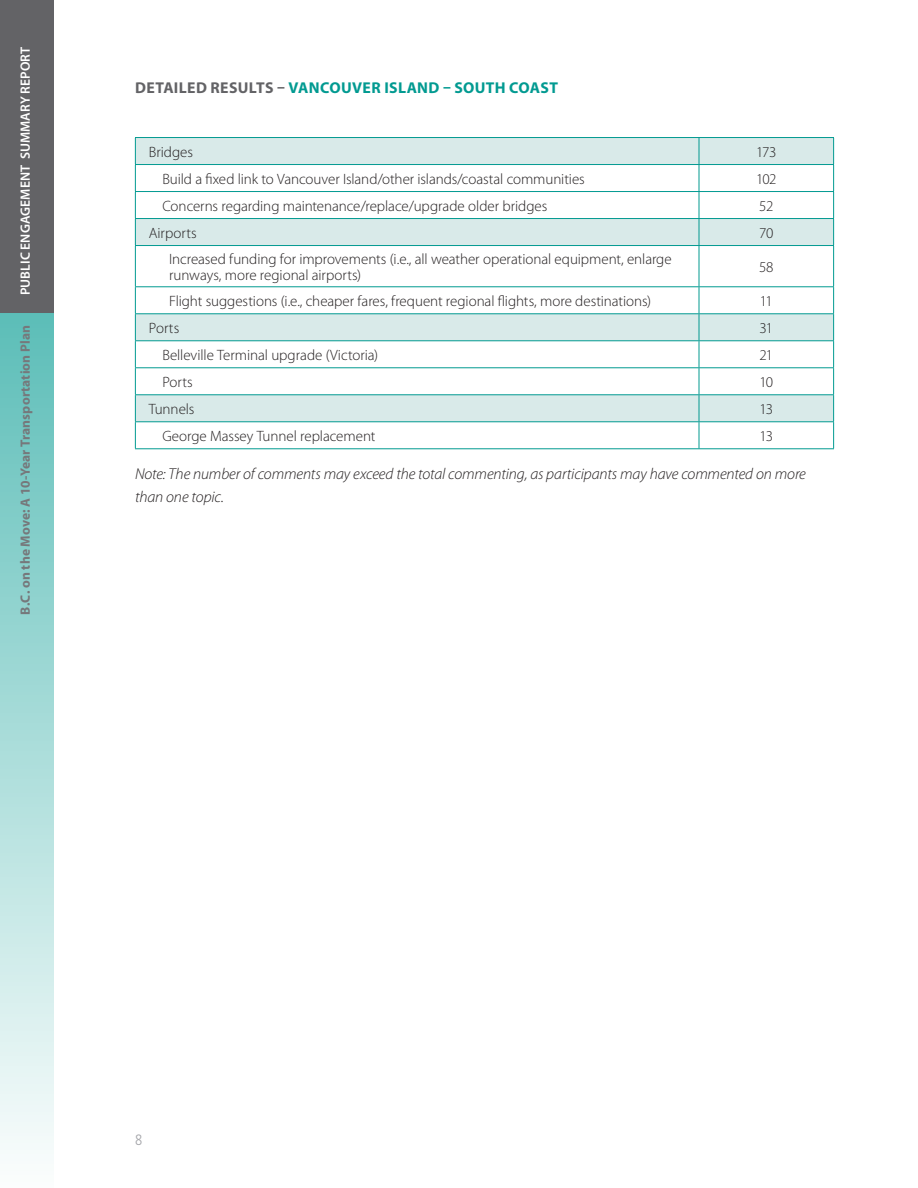
<style>
.page{position:relative;width:918px;height:1188px;background:#fff}
.page>*{position:absolute;margin:0;border:0;box-sizing:border-box;transform-origin:0 0}
.Paragraph_Light_10_5{font:italic 300 15.75px/22.5px "Myriad Pro";letter-spacing:-.01em;color:#231f20}
.t1{font:700 15.75px "Myriad Pro";letter-spacing:.02em;color:#029a91}
._10_12_Table{font:300 15px/16.5px "Myriad Pro";letter-spacing:-.005em;color:#231f20}
.t2{font:300 condensed 15px "Frutiger";color:#a5a6aa}
.t3{font:700 13.5px "Myriad Pro";letter-spacing:.01em;color:#76787b}
.t4{font:600 13.5px "Myriad Pro";letter-spacing:.01em;color:#fff}
.s1{color:#636366}
</style>
<div class="page">
<div style="left:0;top:310px;width:54px;height:878px;background:linear-gradient(to bottom,#5bbdb8,#fbfdfd)"></div>
<div style="left:0;top:0;width:54px;height:313px;background:#636366"></div>
<svg style="left:136px;top:138px;width:697px;height:283px"></svg>
<hr style="left:135px;top:137px;width:564px;height:1px;background:#029a91">
<hr style="left:699px;top:137px;width:135px;height:1px;background:#029a91">
<hr style="left:135px;top:164px;width:564px;height:1px;background:#029a91">
<hr style="left:699px;top:164px;width:135px;height:1px;background:#029a91">
<hr style="left:135px;top:191px;width:564px;height:1px;background:#029a91">
<hr style="left:699px;top:191px;width:135px;height:1px;background:#029a91">
<hr style="left:135px;top:218px;width:564px;height:1px;background:#029a91">
<svg style="left:135px;top:138px;width:1px;height:107px"></svg>
<hr style="left:699px;top:218px;width:135px;height:1px;background:#029a91">
<svg style="left:699px;top:138px;width:1px;height:107px"></svg>
<svg style="left:833px;top:138px;width:1px;height:107px"></svg>
<hr style="left:135px;top:245px;width:564px;height:1px;background:#029a91">
<hr style="left:135px;top:246px;width:1px;height:40px;background:#029a91">
<hr style="left:699px;top:245px;width:135px;height:1px;background:#029a91">
<hr style="left:699px;top:246px;width:1px;height:40px;background:#029a91">
<hr style="left:833px;top:246px;width:1px;height:40px;background:#029a91">
<hr style="left:135px;top:286px;width:564px;height:1px;background:#029a91">
<hr style="left:699px;top:286px;width:135px;height:1px;background:#029a91">
<hr style="left:135px;top:313px;width:564px;height:1px;background:#029a91">
<hr style="left:699px;top:313px;width:135px;height:1px;background:#029a91">
<hr style="left:135px;top:340px;width:564px;height:1px;background:#029a91">
<hr style="left:699px;top:340px;width:135px;height:1px;background:#029a91">
<hr style="left:135px;top:367px;width:564px;height:1px;background:#029a91">
<hr style="left:699px;top:367px;width:135px;height:1px;background:#029a91">
<hr style="left:135px;top:394px;width:564px;height:1px;background:#029a91">
<hr style="left:699px;top:394px;width:135px;height:1px;background:#029a91">
<hr style="left:135px;top:421px;width:564px;height:1px;background:#029a91">
<svg style="left:135px;top:287px;width:1px;height:161px"></svg>
<hr style="left:699px;top:421px;width:135px;height:1px;background:#029a91">
<svg style="left:699px;top:287px;width:1px;height:161px"></svg>
<svg style="left:833px;top:287px;width:1px;height:161px"></svg>
<hr style="left:135px;top:448px;width:564px;height:1px;background:#029a91">
<hr style="left:699px;top:448px;width:135px;height:1px;background:#029a91">
<p class="t4" style="left:18px;top:295px;width:250px;rotate:-90deg">PUBLIC ENGAGEMENT SUMMARY REPORT</p>
<p class="t3" style="left:18px;top:615px;width:291px;rotate:-90deg">B.C. on the Move: A 10-Year Transportation Plan</p>
<p class="t1" style="left:135px;top:79px;width:424px"><span class="s1">DETAILED RESULTS –</span> VANCOUVER ISLAND – SOUTH COAST</p>
<p class="_10_12_Table" style="left:149px;top:144px;width:46px">Bridges</p>
<p class="_10_12_Table" style="left:756px;top:144px;width:22px">173</p>
<p class="_10_12_Table" style="left:162px;top:171px;width:424px">Build a fixed link to Vancouver Island/other islands/coastal communities</p>
<p class="_10_12_Table" style="left:756px;top:171px;width:22px">102</p>
<p class="_10_12_Table" style="left:162px;top:198px;width:387px">Concerns regarding maintenance/replace/upgrade older bridges</p>
<p class="_10_12_Table" style="left:759px;top:198px;width:16px">52</p>
<p class="_10_12_Table" style="left:149px;top:225px;width:49px">Airports</p>
<p class="_10_12_Table" style="left:759px;top:225px;width:16px">70</p>
<p class="_10_12_Table" style="left:169px;top:251px;width:504px">Increased funding for improvements (i.e., all weather operational equipment, enlarge runways, more regional airports)</p>
<p class="_10_12_Table" style="left:759px;top:259px;width:16px">58</p>
<p class="_10_12_Table" style="left:169px;top:293px;width:484px">Flight suggestions (i.e., cheaper fares, frequent regional flights, more destinations)</p>
<p class="_10_12_Table" style="left:760px;top:293px;width:14px">11</p>
<p class="_10_12_Table" style="left:149px;top:320px;width:32px">Ports</p>
<p class="_10_12_Table" style="left:759px;top:320px;width:15px">31</p>
<p class="_10_12_Table" style="left:162px;top:347px;width:217px">Belleville Terminal upgrade (Victoria)</p>
<p class="_10_12_Table" style="left:759px;top:347px;width:15px">21</p>
<p class="_10_12_Table" style="left:162px;top:374px;width:32px">Ports</p>
<p class="_10_12_Table" style="left:759px;top:374px;width:15px">10</p>
<p class="_10_12_Table" style="left:149px;top:401px;width:47px">Tunnels</p>
<p class="_10_12_Table" style="left:760px;top:401px;width:15px">13</p>
<p class="_10_12_Table" style="left:162px;top:428px;width:215px">George Massey Tunnel replacement</p>
<p class="_10_12_Table" style="left:760px;top:428px;width:15px">13</p>
<p class="Paragraph_Light_10_5" style="left:135px;top:463px;width:672px">Note: The number of comments may exceed the total commenting, as participants may have commented on more than one topic.</p>
<p class="t2" style="left:135px;top:1132px;width:9px">8</p>
</div>
